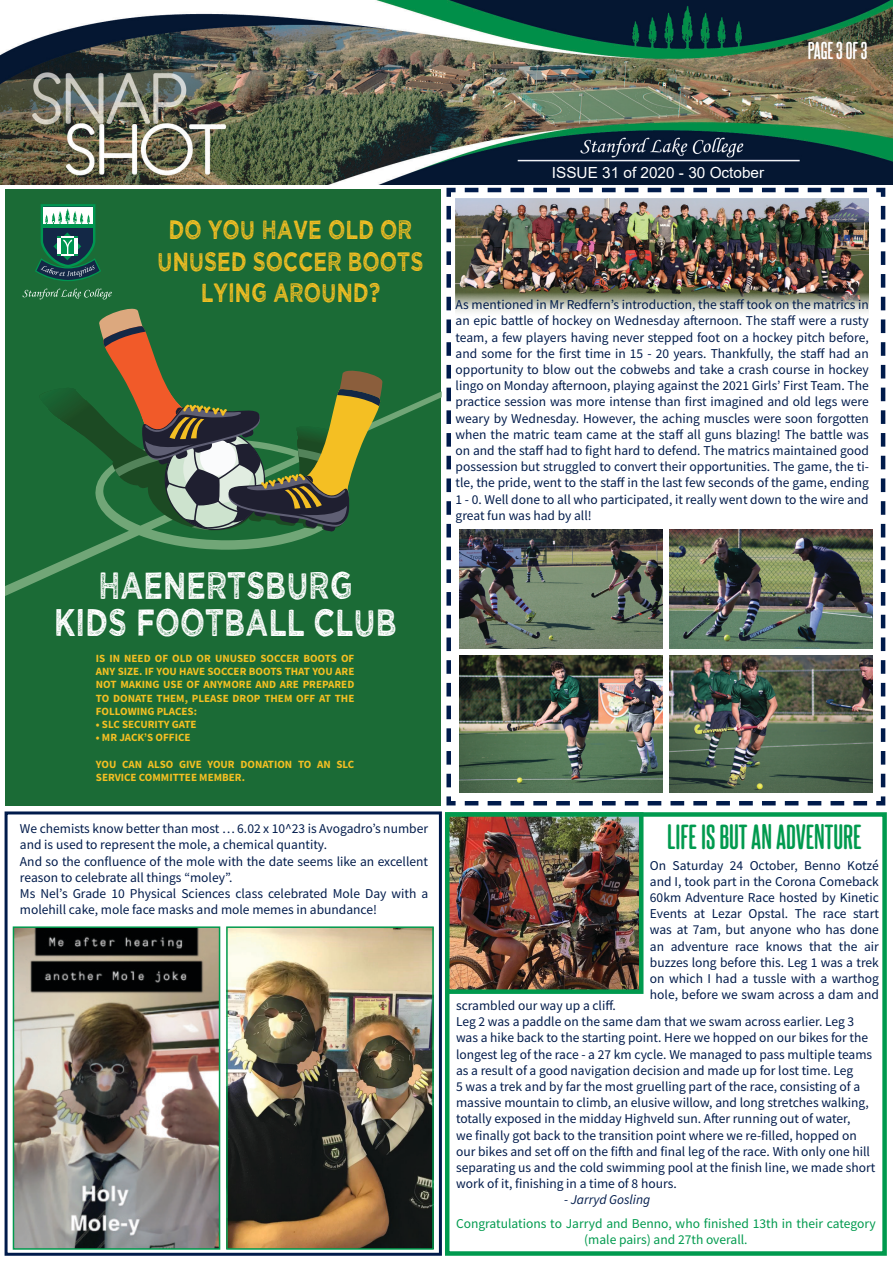
<style>
.page{position:relative;width:893px;height:1263px;background:#fff}
.page>*{position:absolute;margin:0;border:0;box-sizing:border-box;transform-origin:0 0}
.t1{font:38.25px/36.9px "Wicked Grit";color:#fff;text-align:center;scale:.77 1}
.t2{font:700 30px "Steelfish Rounded Rg";color:#009a4e}
.t3{font:26.55px/31.7px "Wicked Grit";color:#f4bf23;text-align:center;scale:.77 1}
.t4{font:700 21px "Steelfish Rounded Rg";letter-spacing:-.005em;color:#fff}
.t5{font:15.3px "Arial";color:#fff}
.t6{font:13.5px/16.2px "Source Sans Pro";color:#001b4b}
.t7{font:13.5px/16.2px "Source Sans Pro";color:#009a4e;text-align:center}
.t8{font:italic 13.5px "Source Sans Pro";color:#001b4b}
.t9{font:700 11.1px/13.2px "Source Sans Pro";color:#f4bf23;text-align:justify}
</style>
<div class="page">
<img style="left:0;top:0;width:893px;height:185px">
<div style="left:5px;top:189px;width:436px;height:616px;background:#1b6b36"></div>
<svg style="left:5px;top:391px;width:436px;height:205px"></svg>
<svg style="left:22px;top:289px;width:363px;height:248px"></svg>
<svg style="left:35px;top:204px;width:66px;height:77px"></svg>
<svg style="left:446px;top:187px;width:440px;height:619px"></svg>
<img style="left:456px;top:199px;width:413px;height:119px">
<img style="left:459px;top:529px;width:203px;height:119px">
<img style="left:670px;top:529px;width:203px;height:119px">
<img style="left:459px;top:655px;width:203px;height:137px">
<img style="left:670px;top:655px;width:203px;height:137px">
<div style="left:445px;top:812px;width:442px;height:444px;border:4px solid #009a4e"></div>
<img style="left:450px;top:817px;width:188px;height:172px">
<div style="left:445px;top:812px;width:198px;height:182px;border:4px solid #009a4e"></div>
<div style="left:5px;top:811px;width:437px;height:445px;background:#fff;border:3px solid #001b4b"></div>
<img style="left:16px;top:929px;width:201px;height:318px">
<div style="left:13px;top:926px;width:207px;height:324px;border:2px solid #009a4e"></div>
<img style="left:229px;top:929px;width:202px;height:318px">
<div style="left:226px;top:926px;width:208px;height:324px;border:2px solid #009a4e"></div>
<p class="t4" style="left:808px;top:36px;width:61px">PAGE 3 OF 3</p>
<p class="t3" style="left:157px;top:212px;width:347px">DO YOU HAVE OLD OR<br>UNUSED SOCCER BOOTS<br>LYING AROUND?</p>
<p class="t1" style="left:54px;top:565px;width:447px">HAENERTSBURG<br>KIDS FOOTBALL CLUB</p>
<p class="t9" style="left:96px;top:651px;width:260px">IS IN NEED OF OLD OR UNUSED SOCCER BOOTS OF ANY SIZE. IF YOU HAVE SOCCER BOOTS THAT YOU ARE NOT MAKING USE OF ANYMORE AND ARE PREPARED TO DONATE THEM, PLEASE DROP THEM OFF AT THE FOLLOWING PLACES:</p>
<p class="t9" style="left:96px;top:718px;width:102px">• SLC SECURITY GATE</p>
<p class="t9" style="left:96px;top:731px;width:96px">• MR JACK’S OFFICE</p>
<p class="t9" style="left:96px;top:757px;width:260px">YOU CAN ALSO GIVE YOUR DONATION TO AN SLC<br>SERVICE COMMITTEE MEMBER.</p>
<p class="t6" style="left:20px;top:820px;width:410px">We chemists know better than most … 6.02 x 10^23 is Avogadro’s number and is used to represent the mole, a chemical quantity.</p>
<p class="t6" style="left:20px;top:853px;width:410px">And so the confluence of the mole with the date seems like an excellent reason to celebrate all things “moley”.</p>
<p class="t6" style="left:20px;top:885px;width:410px">Ms Nel’s Grade 10 Physical Sciences class celebrated Mole Day with a molehill cake, mole face masks and mole memes in abundance!</p>
<p class="t5" style="left:552px;top:162px;width:214px">ISSUE 31 of 2020 - 30 October</p>
<p class="t6" style="left:456px;top:296px;width:415px;text-align:justify">As mentioned in Mr Redfern’s introduction, the staff took on the matrics in an epic battle of hockey on Wednesday afternoon. The staff were a rusty team, a few players having never stepped foot on a hockey pitch before, and some for the first time in 15 - 20 years. Thankfully, the staff had an opportunity to blow out the cobwebs and take a crash course in hockey lingo on Monday afternoon, playing against the 2021 Girls’ First Team. The practice session was more intense than first imagined and old legs were weary by Wednesday. However, the aching muscles were soon forgotten when the matric team came at the staff all guns blazing! The battle was on and the staff had to fight hard to defend. The matrics maintained good possession but struggled to convert their opportunities. The game, the ti&shy;tle, the pride, went to the staff in the last few seconds of the game, ending 1 - 0. Well done to all who participated, it really went down to the wire and great fun was had by all!</p>
<p class="t2" style="left:667px;top:815px;width:196px">LIFE IS BUT AN ADVENTURE</p>
<p class="t6" style="left:650px;top:857px;width:231px;text-align:justify">On Saturday 24 October, Benno Kotzé and I, took part in the Corona Comeback 60km Adventure Race hosted by Kinetic Events at Lezar Opstal. The race start was at 7am, but anyone who has done an adventure race knows that the air buzzes long before this. Leg 1 was a trek on which I had a tussle with a warthog hole, before we swam across a dam and</p>
<p class="t6" style="left:456px;top:997px;width:161px">scrambled our way up a cliff.</p>
<p class="t6" style="left:456px;top:1013px;width:421px">Leg 2 was a paddle on the same dam that we swam across earlier. Leg 3 was a hike back to the starting point. Here we hopped on our bikes for the longest leg of the race - a 27 km cycle. We managed to pass multiple teams as a result of a good navigation decision and made up for lost time. Leg<br>5 was a trek and by far the most gruelling part of the race, consisting of a massive mountain to climb, an elusive willow, and long stretches walking, totally exposed in the midday Highveld sun. After running out of water,<br>we finally got back to the transition point where we re-filled, hopped on our bikes and set off on the fifth and final leg of the race. With only one hill separating us and the cold swimming pool at the finish line, we made short work of it, finishing in a time of 8 hours.</p>
<p class="t8" style="left:564px;top:1191px;width:88px">- Jarryd Gosling</p>
<p class="t7" style="left:456px;top:1215px;width:421px">Congratulations to Jarryd and Benno, who finished 13th in their category (male pairs) and 27th overall.</p>
</div>
